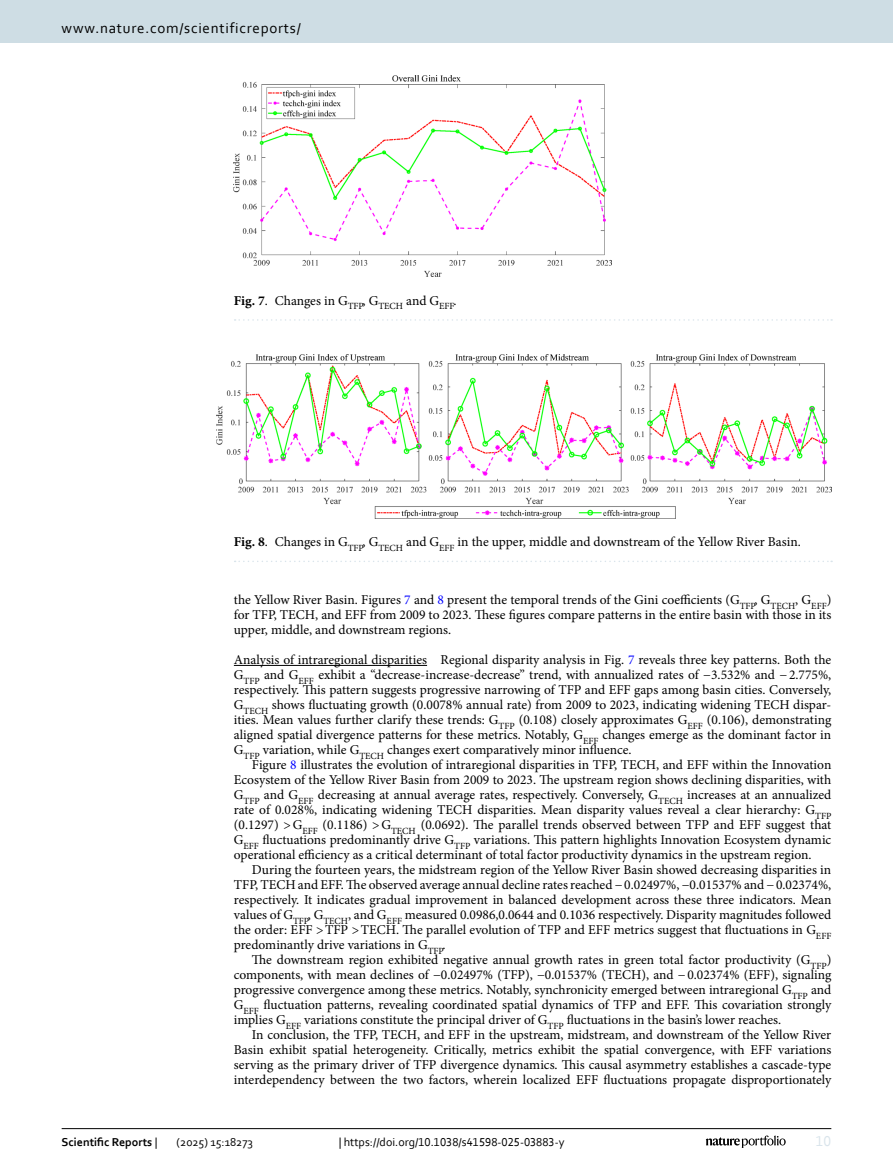
<style>
.page{position:relative;width:893px;height:1174px;background:#fff}
.page>*{position:absolute;margin:0;border:0;box-sizing:border-box;transform-origin:0 0}
.t1{font:15px "Corbel";letter-spacing:.05em;color:#000}
.t2{font:15px "Corbel";color:#d9e4eb}
.Body_Text_Indent{font:13.5px/15px "Minion Pro";color:#000;text-align:justify}
.Head_4{font:13.5px/15px "Minion Pro";color:#000;text-align:justify}
.Body_Text{font:13.5px/15px "Minion Pro";color:#000;text-align:justify}
.Figure_Caption{font:13.5px "Minion Pro";letter-spacing:-.005em;color:#000}
.t3{font:12px "Corbel";color:#000}
.t4{font:700 12px "Corbel";color:#000}
.s1{font-weight:700}
.s2{color:#00f}
.s3{font-weight:400}
</style>
<div class="page">
<hr style="left:234px;top:665px;width:193px;height:1px;background:#000">
<img style="left:216px;top:354px;width:615px;height:164px">
<svg style="left:235px;top:560px;width:597px;height:2px"></svg>
<img style="left:234px;top:76px;width:377px;height:201px">
<svg style="left:235px;top:319px;width:597px;height:2px"></svg>
<hr style="left:62px;top:1128px;width:769px;height:1px;background:#000">
<svg style="left:706px;top:1135px;width:80px;height:12px"></svg>
<div style="left:0;top:0;width:893px;height:43px;background:#cedde4"></div>
<p class="t1" style="left:62px;top:18px;width:241px">www.nature.com/scientificreports/</p>
<p class="Figure_Caption" style="left:234px;top:291px;width:224px"><span class="s1">Fig. 7</span>. Changes in G<sub>TFP</sub>, G<sub>TECH</sub> and G<sub>EFF</sub>.</p>
<p class="Figure_Caption" style="left:234px;top:533px;width:568px"><span class="s1">Fig. 8</span>. Changes in G<sub>TFP</sub>, G<sub>TECH</sub> and G<sub>EFF</sub> in the upper, middle and downstream of the Yellow River Basin.</p>
<p class="Body_Text" style="left:234px;top:592px;width:599px">the Yellow River Basin. Figures <span class="s2">7</span> and <span class="s2">8</span> present the temporal trends of the Gini coefficients (G<sub>TFP</sub>, G<sub>TECH</sub>, G<sub>EFF</sub>) for TFP, TECH, and EFF from 2009 to 2023. These figures compare patterns in the entire basin with those in its upper, middle, and downstream regions.</p>
<p class="Head_4" style="left:234px;top:652px;width:599px">Analysis of intraregional disparities Regional disparity analysis in Fig. <span class="s2">7</span> reveals three key patterns. Both the G<sub>TFP</sub> and G<sub>EFF</sub> exhibit a “decrease-increase-decrease” trend, with annualized rates of −3.532% and −2.775%, respectively. This pattern suggests progressive narrowing of TFP and EFF gaps among basin cities. Conversely, G<sub>TECH</sub> shows fluctuating growth (0.0078% annual rate) from 2009 to 2023, indicating widening TECH dispar&shy;ities. Mean values further clarify these trends: G<sub>TFP</sub> (0.108) closely approximates G<sub>EFF</sub> (0.106), demonstrating aligned spatial divergence patterns for these metrics. Notably, G<sub>EFF</sub> changes emerge as the dominant factor in G<sub>TFP</sub> variation, while G<sub>TECH</sub> changes exert comparatively minor influence.</p>
<p class="Body_Text_Indent" style="left:234px;top:757px;width:599px;text-indent:18px">Figure <span class="s2">8</span> illustrates the evolution of intraregional disparities in TFP, TECH, and EFF within the Innovation Ecosystem of the Yellow River Basin from 2009 to 2023. The upstream region shows declining disparities, with G<sub>TFP</sub> and G<sub>EFF</sub> decreasing at annual average rates, respectively. Conversely, G<sub>TECH</sub> increases at an annualized rate of 0.028%, indicating widening TECH disparities. Mean disparity values reveal a clear hierarchy: G<sub>TFP </sub>(0.1297) &gt;G<sub>EFF</sub> (0.1186) &gt;G<sub>TECH</sub> (0.0692). The parallel trends observed between TFP and EFF suggest that G<sub>EFF</sub> fluctuations predominantly drive G<sub>TFP</sub> variations. This pattern highlights Innovation Ecosystem dynamic operational efficiency as a critical determinant of total factor productivity dynamics in the upstream region.</p>
<p class="Body_Text_Indent" style="left:234px;top:862px;width:599px;text-indent:18px">During the fourteen years, the midstream region of the Yellow River Basin showed decreasing disparities in TFP, TECH and EFF. The observed average annual decline rates reached −0.02497%, −0.01537% and −0.02374%, respectively. It indicates gradual improvement in balanced development across these three indicators. Mean values of G<sub>TFP</sub>, G<sub>TECH</sub>, and G<sub>EFF</sub> measured 0.0986,0.0644 and 0.1036 respectively. Disparity magnitudes followed the order: EFF &gt;TFP &gt;TECH. The parallel evolution of TFP and EFF metrics suggest that fluctuations in G<sub>EFF </sub>predominantly drive variations in G<sub>TFP</sub>.</p>
<p class="Body_Text_Indent" style="left:234px;top:952px;width:599px;text-indent:18px">The downstream region exhibited negative annual growth rates in green total factor productivity (G<sub>TFP</sub>) components, with mean declines of −0.02497% (TFP), −0.01537% (TECH), and −0.02374% (EFF), signaling progressive convergence among these metrics. Notably, synchronicity emerged between intraregional G<sub>TFP</sub> and G<sub>EFF</sub> fluctuation patterns, revealing coordinated spatial dynamics of TFP and EFF. This covariation strongly implies G<sub>EFF</sub> variations constitute the principal driver of G<sub>TFP</sub> fluctuations in the basin’s lower reaches.</p>
<p class="Body_Text_Indent" style="left:234px;top:1027px;width:599px;text-indent:18px">In conclusion, the TFP, TECH, and EFF in the upstream, midstream, and downstream of the Yellow River Basin exhibit spatial heterogeneity. Critically, metrics exhibit the spatial convergence, with EFF variations serving as the primary driver of TFP divergence dynamics. This causal asymmetry establishes a cascade-type interdependency between the two factors, wherein localized EFF fluctuations propagate disproportionately</p>
<p class="t4" style="left:62px;top:1134px;width:97px">Scientific Reports <span class="s3">|</span></p>
<p class="t3" style="left:177px;top:1134px;width:78px">(2025) 15:18273</p>
<p class="t3" style="left:339px;top:1134px;width:227px">| https://doi.org/10.1038/s41598-025-03883-y</p>
<p class="t2" style="left:816px;top:1132px;width:17px">10</p>
</div>
